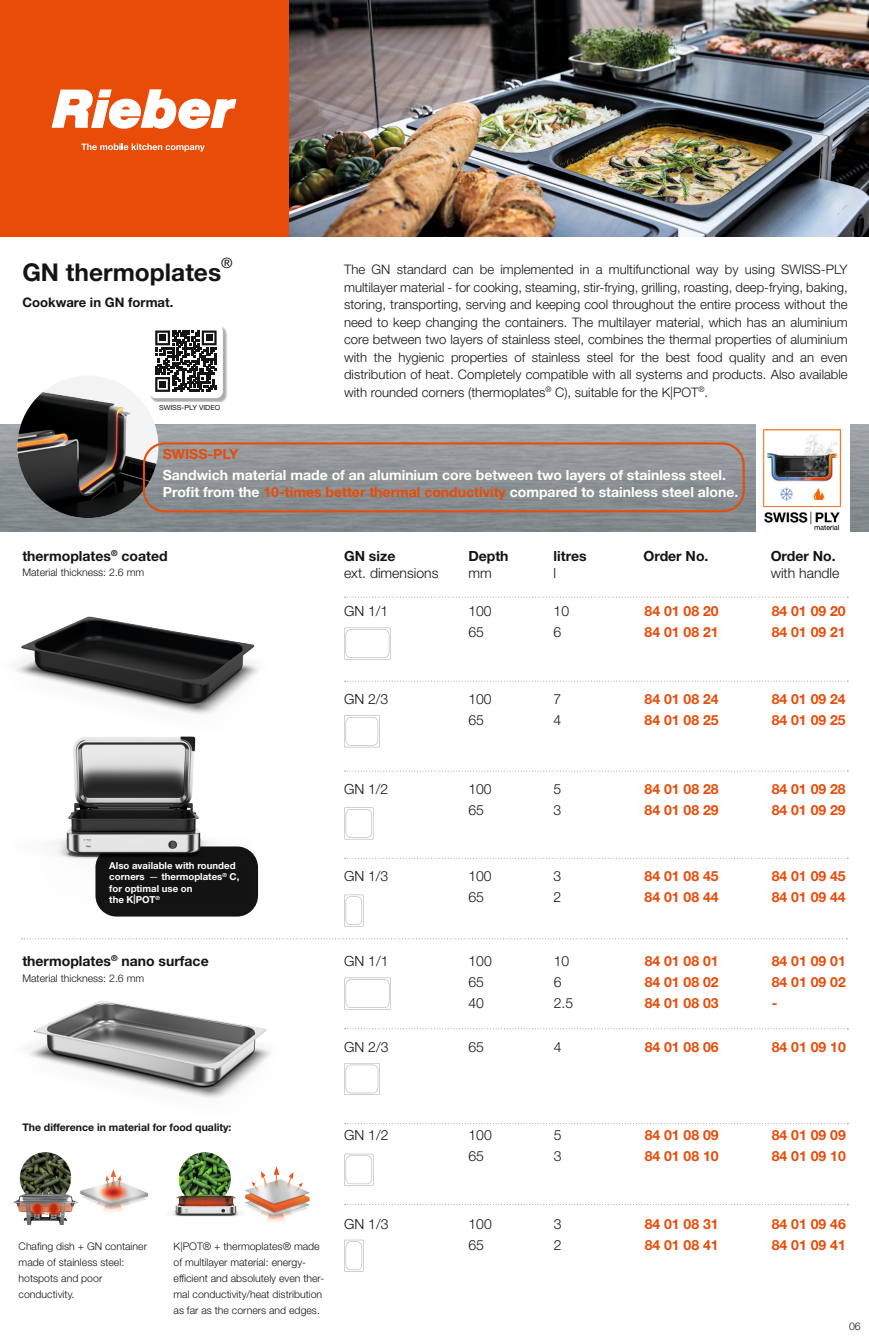
<style>
.page{position:relative;width:869px;height:1340px;background:#fff}
.page>*{position:absolute;margin:0;border:0;box-sizing:border-box;transform-origin:0 0}
.t1{font:700 24.5px "Helvetica Neue LT Std";color:#131413}
.t2{font:14.35px "Helvetica Neue LT Std";color:#131413}
.Headline{font:700 14px "Helvetica Neue LT Std";color:#e94b08}
.Headline-2{font:700 14px "Helvetica Neue LT Std";color:#fff}
.t3{font:300 14px "Helvetica Neue LT Std";color:#131413}
.t4{font:700 14px "Helvetica Neue LT Std";color:#131413}
.t5{font:300 13.12px/17.5px "Helvetica Neue LT Std";color:#131413;text-align:justify}
.t6{font:700 13.12px "Helvetica Neue LT Std";color:#131413}
.t7{font:300 10.5px/15.8px "Helvetica Neue LT Std";color:#131413}
.t8{font:700 10.5px "Helvetica Neue LT Std";color:#131413}
.Headline-3{font:700 9.62px/11.4px "Helvetica Neue LT Std";color:#fff}
.t9{font:7px "Helvetica Neue LT Std";color:#131413}
.s1{color:#e94b08}
.s2{font-weight:400}
</style>
<div class="page">
<img style="left:17px;top:616px;width:242px;height:96px">
<img style="left:29px;top:1001px;width:242px;height:97px">
<div style="left:0;top:0;width:289px;height:236px;background:#e94b08"></div>
<svg style="left:81px;top:144px;width:124px;height:8px"></svg>
<svg style="left:51px;top:89px;width:185px;height:40px"></svg>
<img style="left:0;top:424px;width:868px;height:108px">
<svg style="left:344px;top:596px;width:501px;height:1px"></svg>
<svg style="left:344px;top:680px;width:501px;height:1px"></svg>
<svg style="left:344px;top:1028px;width:501px;height:1px"></svg>
<svg style="left:344px;top:770px;width:501px;height:1px"></svg>
<svg style="left:344px;top:1123px;width:501px;height:1px"></svg>
<svg style="left:344px;top:857px;width:498px;height:1px"></svg>
<svg style="left:344px;top:1204px;width:501px;height:1px"></svg>
<svg style="left:344px;top:627px;width:46px;height:32px"></svg>
<svg style="left:344px;top:977px;width:47px;height:32px"></svg>
<svg style="left:344px;top:715px;width:35px;height:32px"></svg>
<svg style="left:344px;top:1063px;width:35px;height:31px"></svg>
<svg style="left:344px;top:807px;width:29px;height:32px"></svg>
<svg style="left:344px;top:1153px;width:29px;height:32px"></svg>
<svg style="left:344px;top:894px;width:19px;height:32px"></svg>
<svg style="left:344px;top:1239px;width:19px;height:32px"></svg>
<img style="left:17px;top:376px;width:141px;height:142px">
<svg style="left:22px;top:938px;width:821px;height:1px"></svg>
<img style="left:289px;top:0;width:579px;height:236px">
<div style="left:143px;top:442px;width:601px;height:70px;border:2px solid #e94b08;border-radius:21px"></div>
<div style="left:95px;top:846px;width:163px;height:70px;background:#131413;border-radius:21px"></div>
<img style="left:54px;top:712px;width:197px;height:192px">
<img style="left:755px;top:424px;width:94px;height:108px">
<img style="left:13px;top:1152px;width:63px;height:72px">
<img style="left:172px;top:1152px;width:67px;height:65px">
<img style="left:239px;top:1166px;width:71px;height:56px">
<img style="left:76px;top:1169px;width:73px;height:43px">
<div style="left:150px;top:325px;width:77px;height:77px;background:#131413;opacity:.35"></div>
<div style="left:149px;top:324px;width:74px;height:74px;background:#fff;border-radius:7px"></div>
<svg style="left:155px;top:330px;width:61px;height:62px"></svg>
<div style="left:159px;top:381px;width:7px;height:6px;background:#131413"></div>
<p class="t2" style="left:221px;top:254px;width:13px">®</p>
<p class="t1" style="left:22px;top:257px;width:200px">GN thermoplates</p>
<p class="t6" style="left:22px;top:294px;width:152px">Cookware in GN format.</p>
<p class="t9" style="left:159px;top:403px;width:63px">SWISS-PLY VIDEO</p>
<p class="t5" style="left:344px;top:260px;width:505px">The GN standard can be implemented in a multifunctional way by using SWISS-PLY multilayer material - for cooking, steaming, stir-frying, grilling, roasting, deep-frying, baking, storing, transporting, serving and keeping cool throughout the entire process without the need to keep changing the containers. The multilayer material, which has an aluminium core between two layers of stainless steel, combines the thermal properties of aluminium with the hygienic properties of stainless steel for the best food quality and an even distribution of heat. Completely compatible with all systems and products. Also available with rounded corners (thermoplates<sup>®</sup> C), suitable for the K|POT<sup>®</sup>.</p>
<p class="Headline" style="left:163px;top:445px;width:77px">SWISS-PLY</p>
<p class="Headline-2" style="left:163px;top:466px;width:564px">Sandwich material made of an aluminium core between two layers of stainless steel.</p>
<p class="Headline-2" style="left:163px;top:483px;width:576px">Profit from the <span class="s1">10-times better thermal conductivity</span> compared to stainless steel alone.</p>
<p class="t4" style="left:22px;top:547px;width:147px">thermoplates<sup>®</sup> coated</p>
<p class="t7" style="left:22px;top:564px;width:123px">Material thickness: 2.6 mm</p>
<p class="t4" style="left:344px;top:547px;width:53px">GN size</p>
<p class="t3" style="left:344px;top:564px;width:96px">ext. dimensions</p>
<p class="t3" style="left:344px;top:602px;width:46px">GN 1/1</p>
<p class="t3" style="left:344px;top:690px;width:46px">GN 2/3</p>
<p class="Headline-3" style="left:109px;top:859px;width:131px">Also available with rounded corners <span class="s2">–</span> thermoplates<sup>®</sup> C, for optimal use on<br>the K|POT<sup>®</sup></p>
<p class="t4" style="left:22px;top:952px;width:188px">thermoplates<sup>®</sup> nano surface</p>
<p class="t7" style="left:22px;top:969px;width:123px">Material thickness: 2.6 mm</p>
<p class="t8" style="left:22px;top:1120px;width:210px">The difference in material for food quality:</p>
<p class="t3" style="left:344px;top:780px;width:46px">GN 1/2</p>
<p class="t3" style="left:344px;top:867px;width:46px">GN 1/3</p>
<p class="t3" style="left:344px;top:952px;width:46px">GN 1/1</p>
<p class="t3" style="left:344px;top:1038px;width:46px">GN 2/3</p>
<p class="t3" style="left:344px;top:1126px;width:46px">GN 1/2</p>
<p class="t7" style="left:19px;top:1238px;width:130px">Chafing dish + GN container made of stainless steel:</p>
<p class="t7" style="left:19px;top:1270px;width:85px">hotspots and poor conductivity.</p>
<p class="t7" style="left:173px;top:1238px;width:152px">K|POT® + thermoplates® made of multilayer material: energy&shy;efficient and absolutely even ther&shy;mal conductivity/heat distribution as far as the corners and edges.</p>
<p class="t3" style="left:344px;top:1215px;width:46px">GN 1/3</p>
<p class="t4" style="left:468px;top:547px;width:42px">Depth</p>
<p class="t3" style="left:468px;top:564px;width:25px">mm</p>
<p class="t3" style="left:468px;top:602px;width:25px">100</p>
<p class="t3" style="left:468px;top:623px;width:17px">65</p>
<p class="t3" style="left:468px;top:690px;width:25px">100</p>
<p class="t3" style="left:468px;top:711px;width:17px">65</p>
<p class="t3" style="left:468px;top:780px;width:25px">100</p>
<p class="t3" style="left:468px;top:801px;width:17px">65</p>
<p class="t3" style="left:468px;top:867px;width:25px">100</p>
<p class="t3" style="left:468px;top:888px;width:17px">65</p>
<p class="t3" style="left:468px;top:952px;width:25px">100</p>
<p class="t3" style="left:468px;top:973px;width:17px">65</p>
<p class="t3" style="left:468px;top:994px;width:17px">40</p>
<p class="t3" style="left:468px;top:1038px;width:17px">65</p>
<p class="t3" style="left:468px;top:1126px;width:25px">100</p>
<p class="t3" style="left:468px;top:1147px;width:17px">65</p>
<p class="t3" style="left:468px;top:1215px;width:25px">100</p>
<p class="t3" style="left:468px;top:1236px;width:17px">65</p>
<p class="t4" style="left:553px;top:547px;width:34px">litres</p>
<p class="t3" style="left:553px;top:564px;width:4px">l</p>
<p class="t3" style="left:553px;top:602px;width:17px">10</p>
<p class="t3" style="left:553px;top:623px;width:9px">6</p>
<p class="t3" style="left:553px;top:690px;width:9px">7</p>
<p class="t3" style="left:553px;top:711px;width:9px">4</p>
<p class="t3" style="left:553px;top:780px;width:9px">5</p>
<p class="t3" style="left:553px;top:801px;width:9px">3</p>
<p class="t3" style="left:553px;top:867px;width:9px">3</p>
<p class="t3" style="left:553px;top:888px;width:9px">2</p>
<p class="t3" style="left:553px;top:952px;width:17px">10</p>
<p class="t3" style="left:553px;top:973px;width:9px">6</p>
<p class="t3" style="left:553px;top:994px;width:21px">2.5</p>
<p class="t3" style="left:553px;top:1038px;width:9px">4</p>
<p class="t3" style="left:553px;top:1126px;width:9px">5</p>
<p class="t3" style="left:553px;top:1147px;width:9px">3</p>
<p class="t3" style="left:553px;top:1215px;width:9px">3</p>
<p class="t3" style="left:553px;top:1236px;width:9px">2</p>
<p class="t4" style="left:643px;top:547px;width:66px">Order No.</p>
<p class="t4" style="left:770px;top:547px;width:66px">Order No.</p>
<p class="t3" style="left:770px;top:564px;width:70px">with handle</p>
<p class="Headline" style="left:644px;top:602px;width:75px">84 01 08 20</p>
<p class="Headline" style="left:644px;top:623px;width:75px">84 01 08 21</p>
<p class="Headline" style="left:771px;top:602px;width:75px">84 01 09 20</p>
<p class="Headline" style="left:771px;top:623px;width:75px">84 01 09 21</p>
<p class="Headline" style="left:644px;top:690px;width:75px">84 01 08 24</p>
<p class="Headline" style="left:644px;top:711px;width:75px">84 01 08 25</p>
<p class="Headline" style="left:771px;top:690px;width:75px">84 01 09 24</p>
<p class="Headline" style="left:771px;top:711px;width:75px">84 01 09 25</p>
<p class="Headline" style="left:644px;top:780px;width:75px">84 01 08 28</p>
<p class="Headline" style="left:644px;top:801px;width:75px">84 01 08 29</p>
<p class="Headline" style="left:771px;top:780px;width:75px">84 01 09 28</p>
<p class="Headline" style="left:771px;top:801px;width:75px">84 01 09 29</p>
<p class="Headline" style="left:644px;top:867px;width:75px">84 01 08 45</p>
<p class="Headline" style="left:644px;top:888px;width:75px">84 01 08 44</p>
<p class="Headline" style="left:771px;top:867px;width:75px">84 01 09 45</p>
<p class="Headline" style="left:771px;top:888px;width:75px">84 01 09 44</p>
<p class="Headline" style="left:644px;top:952px;width:75px">84 01 08 01</p>
<p class="Headline" style="left:644px;top:973px;width:75px">84 01 08 02</p>
<p class="Headline" style="left:644px;top:994px;width:75px">84 01 08 03</p>
<p class="Headline" style="left:771px;top:952px;width:75px">84 01 09 01</p>
<p class="Headline" style="left:771px;top:973px;width:75px">84 01 09 02</p>
<p class="Headline" style="left:771px;top:994px;width:7px">-</p>
<p class="Headline" style="left:644px;top:1037px;width:75px">84 01 08 06</p>
<p class="Headline" style="left:771px;top:1037px;width:75px">84 01 09 10</p>
<p class="Headline" style="left:644px;top:1126px;width:75px">84 01 08 09</p>
<p class="Headline" style="left:644px;top:1147px;width:75px">84 01 08 10</p>
<p class="Headline" style="left:771px;top:1126px;width:75px">84 01 09 09</p>
<p class="Headline" style="left:771px;top:1147px;width:75px">84 01 09 10</p>
<p class="Headline" style="left:644px;top:1214px;width:75px">84 01 08 31</p>
<p class="Headline" style="left:644px;top:1235px;width:75px">84 01 08 41</p>
<p class="Headline" style="left:771px;top:1214px;width:75px">84 01 09 46</p>
<p class="Headline" style="left:771px;top:1235px;width:75px">84 01 09 41</p>
<p class="t7" style="left:848px;top:1318px;width:13px">06</p>
</div>
